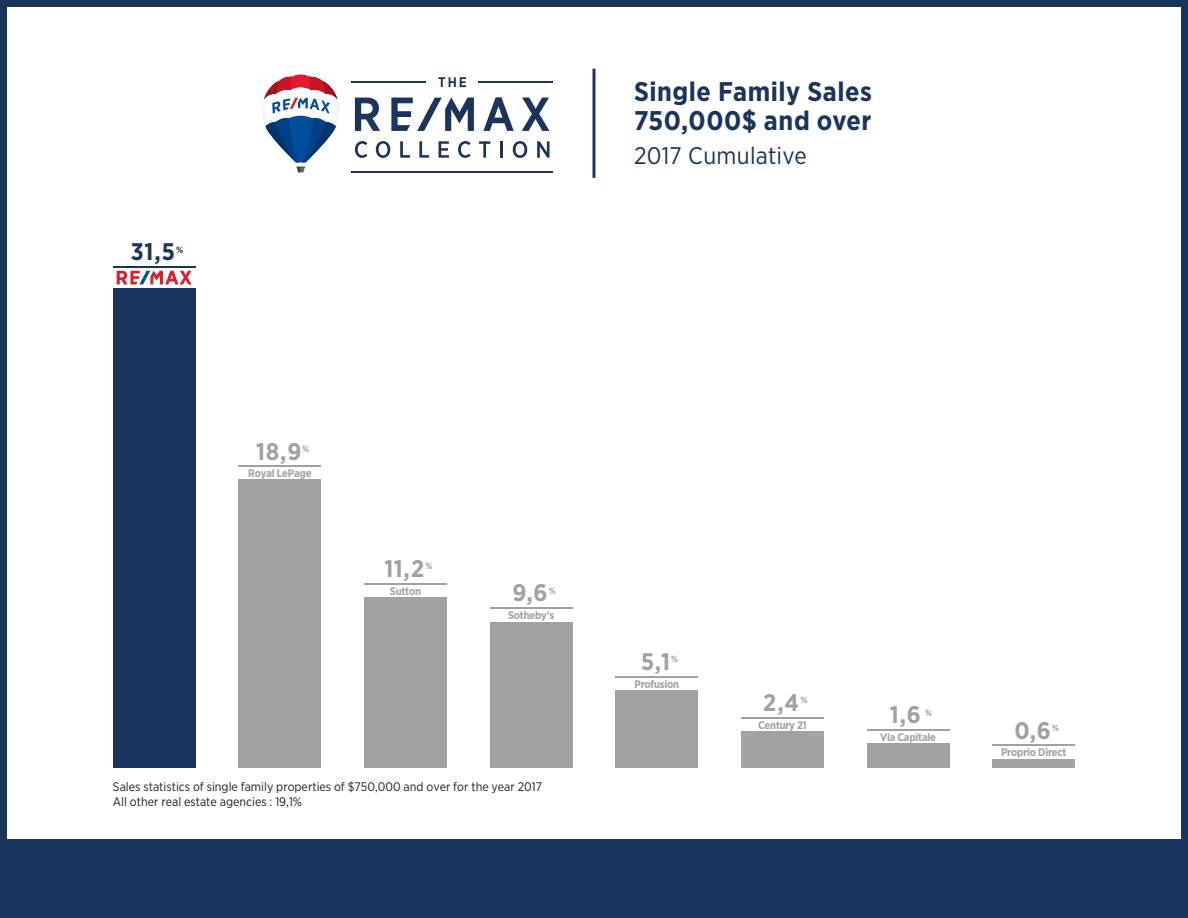
<style>
.page{position:relative;width:1188px;height:918px;background:#fff}
.page>*{position:absolute;margin:0;border:0;box-sizing:border-box;transform-origin:0 0}
.t1{font:700 27px/28.5px "Gotham Narrow";letter-spacing:.02em;color:#1a345d}
.t2{font:700 24px "Gotham Narrow";color:#a1a1a0}
.t3{font:24px "Gotham Narrow";letter-spacing:.01em;color:#1a345d}
.t4{font:700 24px "Gotham Narrow";color:#1a345d}
.t5{font:12.45px/14.9px "Gotham Narrow";color:#231f20}
.t6{font:700 10.95px "Gotham Narrow";letter-spacing:-.02em;color:#a1a1a0}
.t7{font:700 9px "Gotham Narrow";color:#a1a1a0}
.t8{font:700 9px "Gotham Narrow";color:#1a345d}
</style>
<div class="page">
<div style="left:0;top:839px;width:1188px;height:79px;background:#1a345d"></div>
<div style="left:0;top:0;width:1188px;height:7px;background:#1a345d"></div>
<div style="left:0;top:0;width:7px;height:918px;background:#1a345d"></div>
<div style="left:1181px;top:0;width:7px;height:918px;background:#1a345d"></div>
<hr style="left:351px;top:171px;width:202px;height:2px;background:#1a345d">
<hr style="left:351px;top:81px;width:75px;height:2px;background:#1a345d">
<hr style="left:478px;top:81px;width:75px;height:2px;background:#1a345d">
<svg style="left:438px;top:77px;width:28px;height:10px"></svg>
<svg style="left:355px;top:98px;width:25px;height:33px"></svg>
<svg style="left:483px;top:97px;width:31px;height:34px"></svg>
<svg style="left:522px;top:98px;width:28px;height:33px"></svg>
<svg style="left:391px;top:97px;width:83px;height:34px"></svg>
<svg style="left:355px;top:141px;width:12px;height:17px"></svg>
<svg style="left:376px;top:141px;width:14px;height:17px"></svg>
<svg style="left:400px;top:141px;width:10px;height:17px"></svg>
<svg style="left:419px;top:141px;width:10px;height:17px"></svg>
<svg style="left:439px;top:141px;width:10px;height:17px"></svg>
<svg style="left:458px;top:141px;width:13px;height:17px"></svg>
<svg style="left:479px;top:141px;width:11px;height:17px"></svg>
<hr style="left:500px;top:141px;width:3px;height:17px;background:#1a345d">
<svg style="left:513px;top:141px;width:14px;height:17px"></svg>
<svg style="left:537px;top:141px;width:13px;height:17px"></svg>
<svg style="left:262px;top:74px;width:77px;height:99px"></svg>
<svg style="left:592px;top:69px;width:4px;height:109px"></svg>
<hr style="left:239px;top:466px;width:82px;height:1px;background:#a1a1a0">
<div style="left:239px;top:479px;width:82px;height:288px;background:#a1a1a0"></div>
<div style="left:364px;top:597px;width:83px;height:170px;background:#a1a1a0"></div>
<hr style="left:364px;top:583px;width:83px;height:2px;background:#a1a1a0">
<div style="left:616px;top:690px;width:82px;height:77px;background:#a1a1a0"></div>
<hr style="left:616px;top:676px;width:82px;height:2px;background:#a1a1a0">
<div style="left:490px;top:621px;width:82px;height:146px;background:#a1a1a0"></div>
<hr style="left:490px;top:607px;width:82px;height:2px;background:#a1a1a0">
<hr style="left:867px;top:729px;width:82px;height:2px;background:#a1a1a0">
<div style="left:867px;top:743px;width:82px;height:24px;background:#a1a1a0"></div>
<div style="left:993px;top:758px;width:82px;height:9px;background:#a1a1a0"></div>
<hr style="left:993px;top:745px;width:82px;height:1px;background:#a1a1a0">
<div style="left:741px;top:731px;width:83px;height:36px;background:#a1a1a0"></div>
<hr style="left:741px;top:717px;width:83px;height:2px;background:#a1a1a0">
<div style="left:113px;top:287px;width:82px;height:480px;background:#1a345d"></div>
<div style="left:113px;top:265px;width:82px;height:22px;background:linear-gradient(to right,#fff,#fff)"></div>
<hr style="left:113px;top:266px;width:82px;height:2px;background:#1a345d">
<svg style="left:117px;top:271px;width:75px;height:13px"></svg>
<h2 class="t4" style="left:131px;top:236px;width:46px">31,5</h2>
<p class="t8" style="left:176px;top:244px;width:8px">%</p>
<h2 class="t2" style="left:256px;top:436px;width:47px">18,9</h2>
<p class="t7" style="left:302px;top:443px;width:8px">%</p>
<p class="t6" style="left:248px;top:466px;width:65px">Royal LePage</p>
<h2 class="t2" style="left:384px;top:553px;width:41px">11,2</h2>
<p class="t7" style="left:425px;top:560px;width:8px">%</p>
<p class="t6" style="left:390px;top:584px;width:33px">Sutton</p>
<h2 class="t2" style="left:512px;top:578px;width:37px">9,6</h2>
<p class="t7" style="left:549px;top:585px;width:8px">%</p>
<p class="t6" style="left:508px;top:608px;width:48px">Sotheby’s</p>
<p class="t5" style="left:113px;top:779px;width:431px">Sales statistics of single family properties of $750,000 and over for the year 2017<br>All other real estate agencies : 19,1%</p>
<h1 class="t1" style="left:634px;top:77px;width:240px">Single Family Sales<br>750,000$ and over</h1>
<h2 class="t3" style="left:634px;top:141px;width:174px">2017 Cumulative</h2>
<h2 class="t2" style="left:641px;top:646px;width:31px">5,1</h2>
<p class="t7" style="left:671px;top:653px;width:8px">%</p>
<p class="t6" style="left:634px;top:677px;width:46px">Profusion</p>
<h2 class="t2" style="left:763px;top:687px;width:37px">2,4</h2>
<p class="t7" style="left:800px;top:695px;width:8px">%</p>
<h2 class="t2" style="left:890px;top:699px;width:32px">1,6</h2>
<p class="t7" style="left:925px;top:707px;width:8px">%</p>
<p class="t6" style="left:758px;top:718px;width:50px">Century 21</p>
<p class="t7" style="left:1052px;top:722px;width:8px">%</p>
<h2 class="t2" style="left:1014px;top:715px;width:38px">0,6</h2>
<p class="t6" style="left:880px;top:730px;width:57px">Via Capitale</p>
<p class="t6" style="left:1001px;top:745px;width:67px">Proprio Direct</p>
</div>
